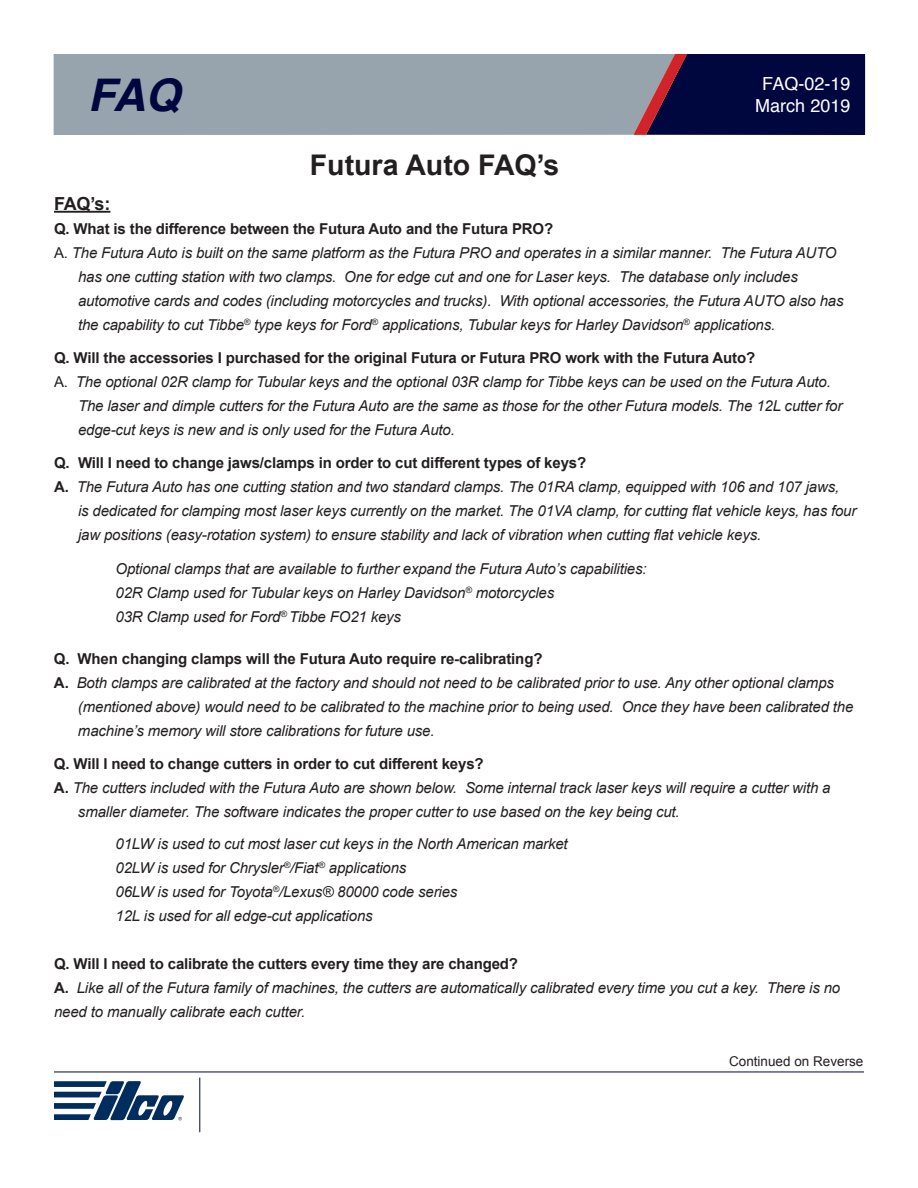
<style>
.page{position:relative;width:918px;height:1188px;background:#fff}
.page>*{position:absolute;margin:0;border:0;box-sizing:border-box;transform-origin:0 0}
.t1{font:italic 700 45px "Helvetica";color:#00073f}
.t2{font:700 28.5px "Arial";color:#231f20}
.t3{font:18px/21.6px "Helvetica";color:#fff;text-align:center}
.t4{font:700 18px "Arial";color:#231f20}
.t5{font:italic 15px/24px "Arial";letter-spacing:-.01em;color:#231f20}
.t6{font:700 15px "Arial";letter-spacing:-.01em;color:#231f20}
.t7{font:13.5px "Arial";color:#231f20}
.s1{font-style:normal}
.s2{font-weight:700;font-style:normal}
</style>
<div class="page">
<div style="left:54px;top:54px;width:580px;height:81px;background:#98a4ad"></div>
<svg style="left:54px;top:1081px;width:130px;height:39px"></svg>
<hr style="left:54px;top:1072px;width:810px;height:1px;background:#00073f">
<hr style="left:199px;top:1078px;width:1px;height:54px;background:#00073f">
<svg style="left:634px;top:54px;width:231px;height:81px;background:#191647"></svg>
<hr style="left:54px;top:211px;width:56px;height:2px;background:#231f20">
<h1 class="t1" style="left:88px;top:59px;width:94px">FAQ</h1>
<h2 class="t2" style="left:310px;top:146px;width:251px">Futura Auto FAQ’s</h2>
<p class="t3" style="left:755px;top:74px;width:97px">FAQ-02-19<br>March 2019</p>
<p class="t4" style="left:54px;top:192px;width:58px">FAQ’s:</p>
<p class="t6" style="left:54px;top:219px;width:501px">Q. What is the difference between the Futura Auto and the Futura PRO?</p>
<p class="t5" style="left:54px;top:241px;width:784px"><span class="s1">A.</span> The Futura Auto is built on the same platform as the Futura PRO and operates in a similar manner. The Futura AUTO</p>
<p class="t5" style="left:78px;top:265px;width:721px">has one cutting station with two clamps. One for edge cut and one for Laser keys. The database only includes</p>
<p class="t5" style="left:78px;top:289px;width:767px">automotive cards and codes (including motorcycles and trucks). With optional accessories, the Futura AUTO also has</p>
<p class="t5" style="left:78px;top:313px;width:699px">the capability to cut Tibbe<sup>®</sup> type keys for Ford<sup>®</sup> applications, Tubular keys for Harley Davidson<sup>®</sup> applications.</p>
<p class="t6" style="left:54px;top:348px;width:703px">Q. Will the accessories I purchased for the original Futura or Futura PRO work with the Futura Auto?</p>
<p class="t5" style="left:54px;top:370px;width:779px"><span class="s1">A.</span> The optional 02R clamp for Tubular keys and the optional 03R clamp for Tibbe keys can be used on the Futura Auto.</p>
<p class="t5" style="left:78px;top:394px;width:766px">The laser and dimple cutters for the Futura Auto are the same as those for the other Futura models. The 12L cutter for</p>
<p class="t5" style="left:78px;top:418px;width:378px">edge-cut keys is new and is only used for the Futura Auto.</p>
<p class="t6" style="left:54px;top:453px;width:534px">Q. Will I need to change jaws/clamps in order to cut different types of keys?</p>
<p class="t5" style="left:54px;top:475px;width:787px"><span class="s2">A.</span> The Futura Auto has one cutting station and two standard clamps. The 01RA clamp, equipped with 106 and 107 jaws,</p>
<p class="t5" style="left:78px;top:499px;width:780px">is dedicated for clamping most laser keys currently on the market. The 01VA clamp, for cutting flat vehicle keys, has four</p>
<p class="t5" style="left:78px;top:523px;width:685px">jaw positions (easy-rotation system) to ensure stability and lack of vibration when cutting flat vehicle keys.</p>
<p class="t5" style="left:116px;top:557px;width:533px">Optional clamps that are available to further expand the Futura Auto’s capabilities:<br>02R Clamp used for Tubular keys on Harley Davidson<sup>®</sup> motorcycles<br>03R Clamp used for Ford<sup>®</sup> Tibbe FO21 keys</p>
<p class="t6" style="left:54px;top:649px;width:490px">Q. When changing clamps will the Futura Auto require re-calibrating?</p>
<p class="t5" style="left:54px;top:671px;width:782px"><span class="s2">A.</span> Both clamps are calibrated at the factory and should not need to be calibrated prior to use. Any other optional clamps</p>
<p class="t5" style="left:78px;top:695px;width:777px">(mentioned above) would need to be calibrated to the machine prior to being used. Once they have been calibrated the</p>
<p class="t5" style="left:78px;top:719px;width:358px">machine’s memory will store calibrations for future use.</p>
<p class="t6" style="left:54px;top:754px;width:431px">Q. Will I need to change cutters in order to cut different keys?</p>
<p class="t5" style="left:54px;top:776px;width:778px"><span class="s2">A.</span> The cutters included with the Futura Auto are shown below. Some internal track laser keys will require a cutter with a</p>
<p class="t5" style="left:78px;top:800px;width:603px">smaller diameter. The software indicates the proper cutter to use based on the key being cut.</p>
<p class="t5" style="left:115px;top:832px;width:454px">01LW is used to cut most laser cut keys in the North American market 02LW is used for Chrysler<sup>®</sup>/Fiat<sup>®</sup> applications<br>06LW is used for Toyota<sup>®</sup>/Lexus® 80000 code series<br>12L is used for all edge-cut applications</p>
<p class="t5" style="left:54px;top:952px;width:788px"><span class="s2">Q. Will I need to calibrate the cutters every time they are changed?<br>A.</span> Like all of the Futura family of machines, the cutters are automatically calibrated every time you cut a key. There is no need to manually calibrate each cutter.</p>
<p class="t7" style="left:729px;top:1052px;width:136px">Continued on Reverse</p>
</div>
